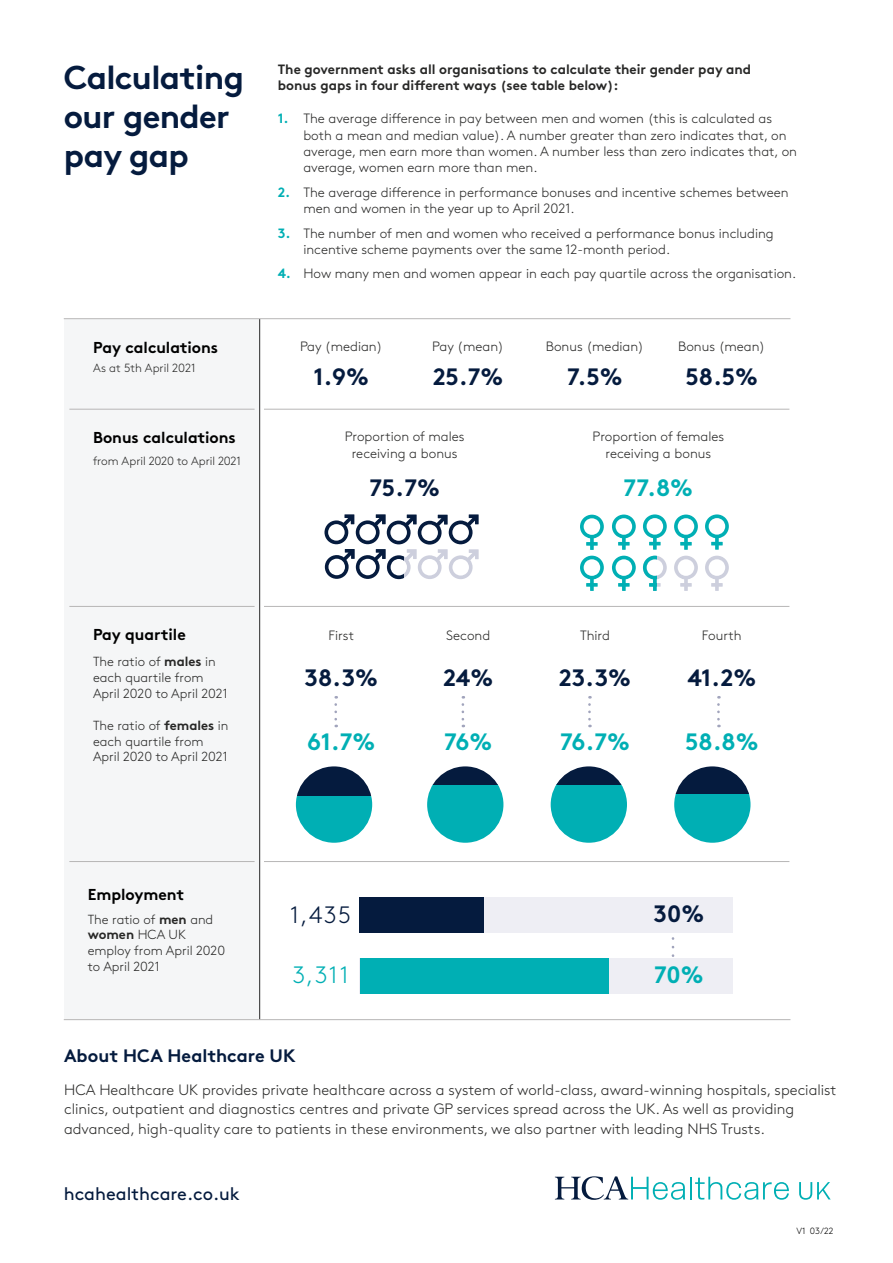
<style>
.page{position:relative;width:893px;height:1263px;background:#fff}
.page>*{position:absolute;margin:0;border:0;box-sizing:border-box;transform-origin:0 0}
.t1{font:700 33px/39px "Brown Std";letter-spacing:-.02em;color:#051b3e}
.t2{font:700 23.7px "Brown Std";letter-spacing:-.005em;color:#051b3e}
.t3{font:700 23.7px "Brown Std";letter-spacing:-.02em;color:#00afb4}
.t4{font:300 23.7px "Brown Std";color:#051b3e}
.t5{font:300 23.7px "Brown Std";color:#00afb4}
.t6{font:700 18px "Brown Std";color:#051b3e}
.t7{font:18px "Brown Std";color:#051b3e}
.t8{font:700 15.75px "Brown Std";letter-spacing:-.005em;color:#000}
.t9{font:300 15px/19.5px "Brown Std";color:#282827}
.t10{font:300 13.5px/16.2px "Brown Std";color:#282827}
.t11{font:700 13.5px/16.2px "Brown Std";color:#282827}
.t12{font:300 13.2px/15.8px "Brown Std";color:#282827}
.t13{font:300 11.85px "Brown Std";letter-spacing:-.005em;color:#282827}
.t14{font:300 9px "Brown Std";color:#000}
.s1{font-weight:700;color:#00afb4}
.s2{font-weight:700}
</style>
<div class="page">
<svg style="left:580px;top:556px;width:24px;height:35px"></svg>
<div style="left:64px;top:319px;width:195px;height:701px;background:#f5f6f7"></div>
<svg style="left:580px;top:515px;width:24px;height:35px"></svg>
<svg style="left:705px;top:514px;width:24px;height:36px"></svg>
<svg style="left:612px;top:514px;width:24px;height:36px"></svg>
<svg style="left:643px;top:514px;width:24px;height:36px"></svg>
<svg style="left:674px;top:514px;width:24px;height:36px"></svg>
<svg style="left:705px;top:556px;width:24px;height:35px"></svg>
<svg style="left:612px;top:556px;width:24px;height:35px"></svg>
<svg style="left:674px;top:556px;width:24px;height:35px"></svg>
<hr style="left:259px;top:319px;width:1px;height:701px;background:#282827">
<hr style="left:264px;top:409px;width:525px;height:1px;background:#b7b6b6">
<hr style="left:69px;top:409px;width:186px;height:1px;background:#b7b6b6">
<hr style="left:264px;top:606px;width:525px;height:1px;background:#b7b6b6">
<hr style="left:69px;top:606px;width:186px;height:1px;background:#b7b6b6">
<hr style="left:264px;top:861px;width:525px;height:1px;background:#b7b6b6">
<hr style="left:69px;top:861px;width:186px;height:1px;background:#b7b6b6">
<svg style="left:334px;top:696px;width:3px;height:31px"></svg>
<svg style="left:462px;top:696px;width:2px;height:31px"></svg>
<svg style="left:588px;top:696px;width:3px;height:31px"></svg>
<svg style="left:717px;top:696px;width:3px;height:31px"></svg>
<svg style="left:296px;top:796px;width:76px;height:46px;fill:#00afb4"></svg>
<svg style="left:297px;top:766px;width:75px;height:30px;fill:#051b3e"></svg>
<svg style="left:427px;top:785px;width:76px;height:58px;background:#28bbbf"></svg>
<svg style="left:432px;top:766px;width:66px;height:19px"></svg>
<svg style="left:551px;top:785px;width:76px;height:58px;background:#28bbbf"></svg>
<svg style="left:556px;top:766px;width:66px;height:19px"></svg>
<svg style="left:674px;top:794px;width:76px;height:49px;fill:#00afb4"></svg>
<svg style="left:675px;top:766px;width:74px;height:28px;fill:#051b3e"></svg>
<svg style="left:672px;top:938px;width:2px;height:19px"></svg>
<div style="left:360px;top:897px;width:373px;height:36px;background:#eeeef4"></div>
<div style="left:360px;top:958px;width:373px;height:36px;background:#eeeef4"></div>
<hr style="left:64px;top:318px;width:726px;height:1px;background:#b7b6b6">
<hr style="left:64px;top:1019px;width:726px;height:1px;background:#b7b6b6">
<div style="left:360px;top:897px;width:124px;height:36px;background:#051b3e"></div>
<div style="left:360px;top:958px;width:248px;height:36px;background:#00afb4"></div>
<svg style="left:799px;top:1182px;width:32px;height:18px"></svg>
<svg style="left:555px;top:1176px;width:234px;height:24px"></svg>
<svg style="left:324px;top:514px;width:155px;height:65px"></svg>
<svg style="left:643px;top:556px;width:24px;height:35px"></svg>
<h1 class="t1" style="left:64px;top:57px;width:182px">Calculating our gender pay gap</h1>
<p class="t11" style="left:278px;top:61px;width:475px">The government asks all organisations to calculate their gender pay and bonus gaps in four different ways (see table below):</p>
<p class="t10" style="left:303px;top:111px;width:495px;text-indent:-26px"><span class="s1">1.</span> The average difference in pay between men and women (this is calculated as both a mean and median value). A number greater than zero indicates that, on average, men earn more than women. A number less than zero indicates that, on average, women earn more than men.</p>
<p class="t10" style="left:303px;top:184px;width:487px;text-indent:-26px"><span class="s1">2.</span> The average difference in performance bonuses and incentive schemes between men and women in the year up to April 2021.</p>
<p class="t10" style="left:303px;top:225px;width:472px;text-indent:-26px"><span class="s1">3.</span> The number of men and women who received a performance bonus including incentive scheme payments over the same 12-month period.</p>
<p class="t10" style="left:278px;top:266px;width:520px"><span class="s1">4.</span> How many men and women appear in each pay quartile across the organisation.</p>
<p class="t8" style="left:93px;top:337px;width:126px">Pay calculations</p>
<p class="t10" style="left:300px;top:338px;width:84px">Pay (median)</p>
<p class="t10" style="left:432px;top:338px;width:73px">Pay (mean)</p>
<p class="t10" style="left:546px;top:338px;width:100px">Bonus (median)</p>
<p class="t10" style="left:678px;top:338px;width:89px">Bonus (mean)</p>
<p class="t13" style="left:93px;top:361px;width:104px">As at 5th April 2021</p>
<h2 class="t2" style="left:314px;top:363px;width:57px">1.9%</h2>
<h2 class="t2" style="left:433px;top:363px;width:72px">25.7%</h2>
<h2 class="t2" style="left:567px;top:363px;width:57px">7.5%</h2>
<h2 class="t2" style="left:685px;top:363px;width:74px">58.5%</h2>
<p class="t8" style="left:93px;top:428px;width:144px">Bonus calculations</p>
<p class="t13" style="left:93px;top:454px;width:149px">from April 2020 to April 2021</p>
<p class="t10" style="left:345px;top:429px;width:121px;text-align:center">Proportion of males receiving a bonus</p>
<p class="t10" style="left:592px;top:429px;width:133px;text-align:center">Proportion of females receiving a bonus</p>
<h2 class="t2" style="left:369px;top:473px;width:72px">75.7%</h2>
<h2 class="t3" style="left:624px;top:473px;width:71px">77.8%</h2>
<p class="t8" style="left:93px;top:625px;width:94px">Pay quartile</p>
<p class="t10" style="left:329px;top:628px;width:27px">First</p>
<p class="t10" style="left:446px;top:628px;width:46px">Second</p>
<p class="t10" style="left:580px;top:628px;width:31px">Third</p>
<p class="t10" style="left:702px;top:628px;width:41px">Fourth</p>
<p class="t12" style="left:93px;top:654px;width:136px">The ratio of <span class="s2">males</span> in each quartile from<br>April 2020 to April 2021</p>
<h2 class="t2" style="left:305px;top:663px;width:75px">38.3%</h2>
<h2 class="t2" style="left:443px;top:663px;width:52px">24%</h2>
<h2 class="t2" style="left:559px;top:663px;width:74px">23.3%</h2>
<h2 class="t2" style="left:687px;top:663px;width:70px">41.2%</h2>
<p class="t12" style="left:93px;top:718px;width:137px">The ratio of <span class="s2">females</span> in each quartile from<br>April 2020 to April 2021</p>
<p class="t8" style="left:88px;top:885px;width:98px">Employment</p>
<p class="t12" style="left:88px;top:911px;width:139px">The ratio of <span class="s2">men</span> and <span class="s2">women</span> HCA UK employ from April 2020 to April 2021</p>
<h2 class="t3" style="left:307px;top:727px;width:70px">61.7%</h2>
<h2 class="t3" style="left:444px;top:727px;width:50px">76%</h2>
<h2 class="t3" style="left:560px;top:727px;width:72px">76.7%</h2>
<h2 class="t3" style="left:685px;top:727px;width:75px">58.8%</h2>
<h2 class="t4" style="left:290px;top:901px;width:62px">1,435</h2>
<h2 class="t5" style="left:292px;top:961px;width:58px">3,311</h2>
<h2 class="t2" style="left:654px;top:899px;width:52px">30%</h2>
<h2 class="t3" style="left:654px;top:960px;width:51px">70%</h2>
<h3 class="t6" style="left:64px;top:1045px;width:233px">About HCA Healthcare UK</h3>
<p class="t9" style="left:64px;top:1080px;width:774px">HCA Healthcare UK provides private healthcare across a system of world-class, award-winning hospitals, specialist clinics, outpatient and diagnostics centres and private GP services spread across the UK. As well as providing advanced, high-quality care to patients in these environments, we also partner with leading NHS Trusts.</p>
<h3 class="t7" style="left:64px;top:1183px;width:178px">hcahealthcare.co.uk</h3>
<p class="t14" style="left:796px;top:1226px;width:39px">V1 03/22</p>
</div>
